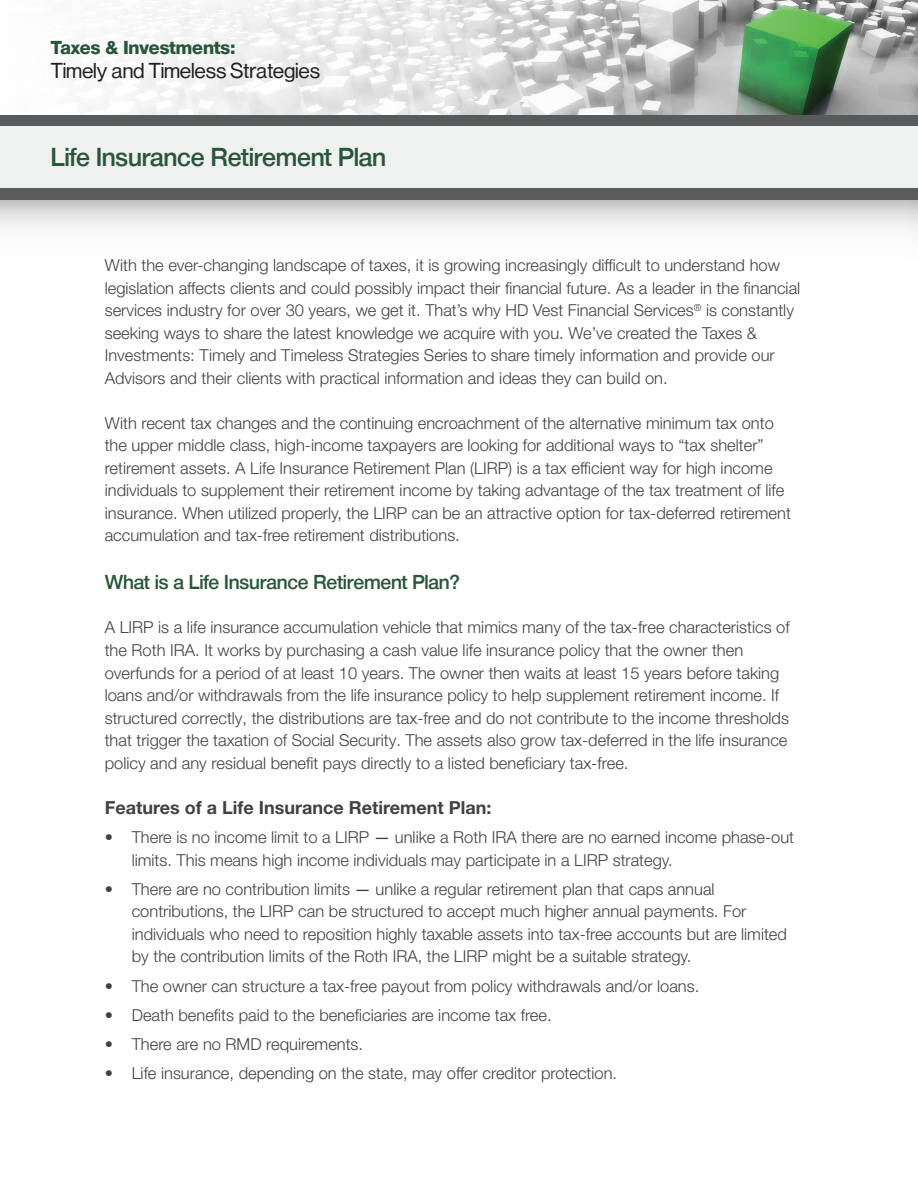
<style>
.page{position:relative;width:918px;height:1188px;background:#fff}
.page>*{position:absolute;margin:0;border:0;box-sizing:border-box;transform-origin:0 0}
.t1{font:600 27px "Nimbus San Nov D";letter-spacing:-.01em;color:#29563b}
.t2{font:22.5px "Nimbus Sans Becker P";letter-spacing:.02em;color:#231f20}
.t3{font:600 21px "Nimbus San Nov D";letter-spacing:-.01em;color:#29563b}
.t4{font:19.5px "Nimbus San Nov D Heav";color:#29563b}
.t5{font:700 18px "Helvetica Neue LT Std";color:#414142}
.t6{font:300 16.5px/22.5px "Helvetica Neue LT Std";color:#414142}
.s1{font-weight:400}
</style>
<div class="page">
<div style="left:0;top:0;width:918px;height:200px;background:#5a5b5c"></div>
<img style="left:0;top:0;width:918px;height:115px">
<div style="left:0;top:126px;width:918px;height:62px;background:#eff0f0"></div>
<div style="left:0;top:195px;width:918px;height:81px;background:#231f20;opacity:.43"></div>
<p class="t4" style="left:51px;top:37px;width:186px">Taxes &amp; Investments:</p>
<p class="t2" style="left:51px;top:58px;width:270px">Timely and Timeless Strategies</p>
<p class="t1" style="left:51px;top:142px;width:337px">Life Insurance Retirement Plan</p>
<p class="t6" style="left:105px;top:254px;width:697px">With the ever-changing landscape of taxes, it is growing increasingly difficult to understand how legislation affects clients and could possibly impact their financial future. As a leader in the financial services industry for over 30 years, we get it. That’s why HD Vest Financial Services<sup>®</sup> is constantly seeking ways to share the latest knowledge we acquire with you. We’ve created the Taxes &amp; Investments: Timely and Timeless Strategies Series to share timely information and provide our Advisors and their clients with practical information and ideas they can build on.</p>
<p class="t6" style="left:105px;top:411px;width:688px">With recent tax changes and the continuing encroachment of the alternative minimum tax onto the upper middle class, high-income taxpayers are looking for additional ways to “tax shelter” retirement assets. A Life Insurance Retirement Plan (LIRP) is a tax efficient way for high income individuals to supplement their retirement income by taking advantage of the tax treatment of life insurance. When utilized properly, the LIRP can be an attractive option for tax-deferred retirement accumulation and tax-free retirement distributions.</p>
<p class="t3" style="left:105px;top:570px;width:357px">What is a Life Insurance Retirement Plan?</p>
<p class="t6" style="left:105px;top:615px;width:686px">A LIRP is a life insurance accumulation vehicle that mimics many of the tax-free characteristics of the Roth IRA. It works by purchasing a cash value life insurance policy that the owner then overfunds for a period of at least 10 years. The owner then waits at least 15 years before taking loans and/or withdrawals from the life insurance policy to help supplement retirement income. If structured correctly, the distributions are tax-free and do not contribute to the income thresholds that trigger the taxation of Social Security. The assets also grow tax-deferred in the life insurance policy and any residual benefit pays directly to a listed beneficiary tax-free.</p>
<p class="t5" style="left:105px;top:796px;width:388px">Features of a Life Insurance Retirement Plan:</p>
<p class="t6" style="left:132px;top:826px;width:664px;text-indent:-27px">• There is no income limit to a LIRP <span class="s1">—</span> unlike a Roth IRA there are no earned income phase-out limits. This means high income individuals may participate in a LIRP strategy.</p>
<p class="t6" style="left:132px;top:877px;width:657px;text-indent:-27px">• There are no contribution limits <span class="s1">—</span> unlike a regular retirement plan that caps annual contributions, the LIRP can be structured to accept much higher annual payments. For individuals who need to reposition highly taxable assets into tax-free accounts but are limited by the contribution limits of the Roth IRA, the LIRP might be a suitable strategy.</p>
<p class="t6" style="left:105px;top:974px;width:596px">• The owner can structure a tax-free payout from policy withdrawals and/or loans.</p>
<p class="t6" style="left:105px;top:1003px;width:448px">• Death benefits paid to the beneficiaries are income tax free.</p>
<p class="t6" style="left:105px;top:1033px;width:260px">• There are no RMD requirements.</p>
<p class="t6" style="left:105px;top:1062px;width:514px">• Life insurance, depending on the state, may offer creditor protection.</p>
</div>
